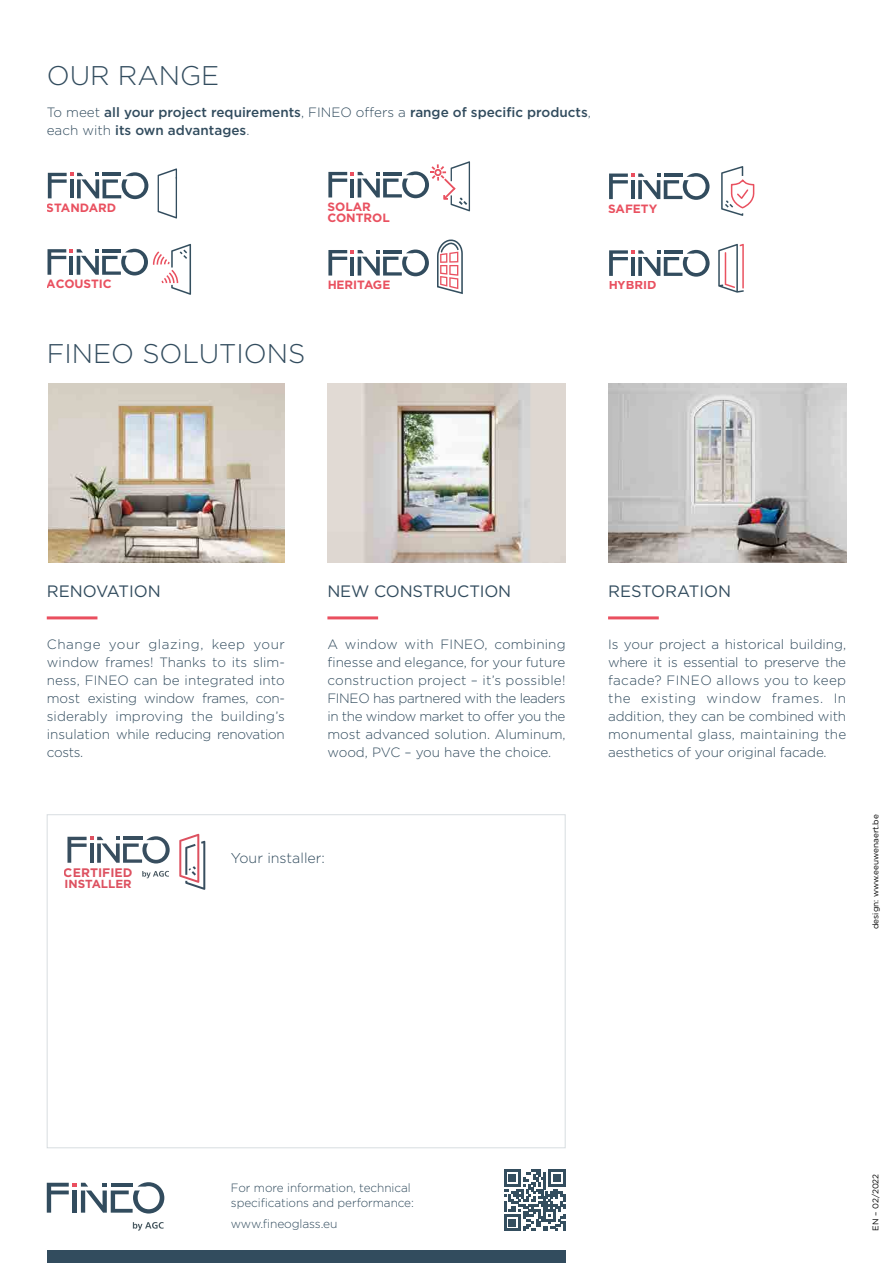
<style>
.page{position:relative;width:893px;height:1263px;background:#fff}
.page>*{position:absolute;margin:0;border:0;box-sizing:border-box;transform-origin:0 0}
.t1{font:300 27px "Gotham";color:#324c5e}
.t2{font:16.5px "Gotham";letter-spacing:-.01em;color:#324c5e}
.t3{font:300 14.25px "Gotham";color:#324c5e}
.t4{font:300 13.5px/18px "Gotham";letter-spacing:-.005em;color:#324c5e;text-align:justify}
.t5{font:500 13.5px/18px "Gotham";color:#324c5e}
.t6{font:700 12.3px "Gotham";color:#dd5160}
.t7{font:300 12px/15px "Gotham";letter-spacing:-.005em;color:#324c5e}
.t8{font:700 12px/11.1px "Gotham";color:#e95160}
.t9{font:700 11.7px "Gotham";color:#dd5160}
.t10{font:8.25px "Gotham";color:#000}
.s1{font-weight:300}
</style>
<div class="page">
<svg style="left:179px;top:834px;width:26px;height:56px"></svg>
<svg style="left:142px;top:871px;width:27px;height:7px"></svg>
<svg style="left:67px;top:836px;width:103px;height:27px"></svg>
<svg style="left:133px;top:1222px;width:31px;height:8px"></svg>
<svg style="left:47px;top:1182px;width:117px;height:31px"></svg>
<div style="left:47px;top:1250px;width:519px;height:13px;background:#324c5e"></div>
<svg style="left:504px;top:1169px;width:61px;height:62px"></svg>
<hr style="left:47px;top:616px;width:50px;height:3px;background:#ea4f5f">
<hr style="left:327px;top:616px;width:51px;height:3px;background:#ea4f5f">
<hr style="left:608px;top:616px;width:51px;height:3px;background:#ea4f5f">
<img style="left:48px;top:384px;width:237px;height:178px">
<img style="left:327px;top:384px;width:239px;height:178px">
<img style="left:608px;top:384px;width:238px;height:178px">
<svg style="left:48px;top:172px;width:100px;height:27px"></svg>
<svg style="left:158px;top:168px;width:19px;height:51px"></svg>
<svg style="left:328px;top:161px;width:142px;height:50px"></svg>
<svg style="left:721px;top:166px;width:34px;height:50px"></svg>
<svg style="left:609px;top:173px;width:101px;height:27px"></svg>
<svg style="left:48px;top:244px;width:143px;height:51px"></svg>
<svg style="left:437px;top:239px;width:26px;height:55px"></svg>
<svg style="left:328px;top:249px;width:101px;height:27px"></svg>
<svg style="left:609px;top:250px;width:101px;height:27px"></svg>
<svg style="left:718px;top:244px;width:26px;height:49px"></svg>
<h1 class="t1" style="left:47px;top:59px;width:174px">OUR RANGE</h1>
<p class="t5" style="left:47px;top:103px;width:546px"><span class="s1">To meet</span> all your project requirements<span class="s1">, FINEO offers a</span> range of specific products<span class="s1">, each with</span> its own advantages<span class="s1">.</span></p>
<p class="t8" style="left:47px;top:202px;width:71px">STANDARD</p>
<p class="t8" style="left:327px;top:201px;width:64px">SOLAR<br>CONTROL</p>
<p class="t8" style="left:608px;top:203px;width:51px">SAFETY</p>
<p class="t8" style="left:47px;top:278px;width:66px">ACOUSTIC</p>
<p class="t8" style="left:327px;top:279px;width:64px">HERITAGE</p>
<p class="t8" style="left:608px;top:280px;width:50px">HYBRID</p>
<h1 class="t1" style="left:47px;top:336px;width:260px">FINEO SOLUTIONS</h1>
<p class="t2" style="left:47px;top:580px;width:116px">RENOVATION</p>
<p class="t2" style="left:327px;top:580px;width:185px">NEW CONSTRUCTION</p>
<p class="t2" style="left:608px;top:580px;width:125px">RESTORATION</p>
<p class="t4" style="left:47px;top:635px;width:240px">Change your glazing, keep your window frames! Thanks to its slim&shy;ness, FINEO can be integrated into most existing window frames, con&shy;siderably improving the building’s insulation while reducing renovation costs.</p>
<p class="t4" style="left:327px;top:635px;width:240px">A window with FINEO, combining finesse and elegance, for your future construction project – it’s possible!<br>FINEO has partnered with the leaders in the window market to offer you the most advanced solution. Aluminum, wood, PVC – you have the choice.</p>
<p class="t4" style="left:608px;top:635px;width:240px">Is your project a historical building, where it is essential to preserve the facade? FINEO allows you to keep the existing window frames. In addition, they can be combined with monumental glass, maintaining the aesthetics of your original facade.</p>
<p class="t6" style="left:64px;top:864px;width:70px">CERTIFIED</p>
<p class="t9" style="left:65px;top:876px;width:69px">INSTALLER</p>
<p class="t3" style="left:231px;top:849px;width:96px">Your installer:</p>
<p class="t10" style="left:870px;top:929px;width:116px;rotate:-90deg">design: www.eeuwenaert.be</p>
<p class="t7" style="left:231px;top:1180px;width:185px">For more information, technical specifications and performance:</p>
<p class="t7" style="left:231px;top:1216px;width:108px">www.fineoglass.eu</p>
<p class="t10" style="left:870px;top:1230px;width:58px;rotate:-90deg">EN – 02/2022</p>
</div>
